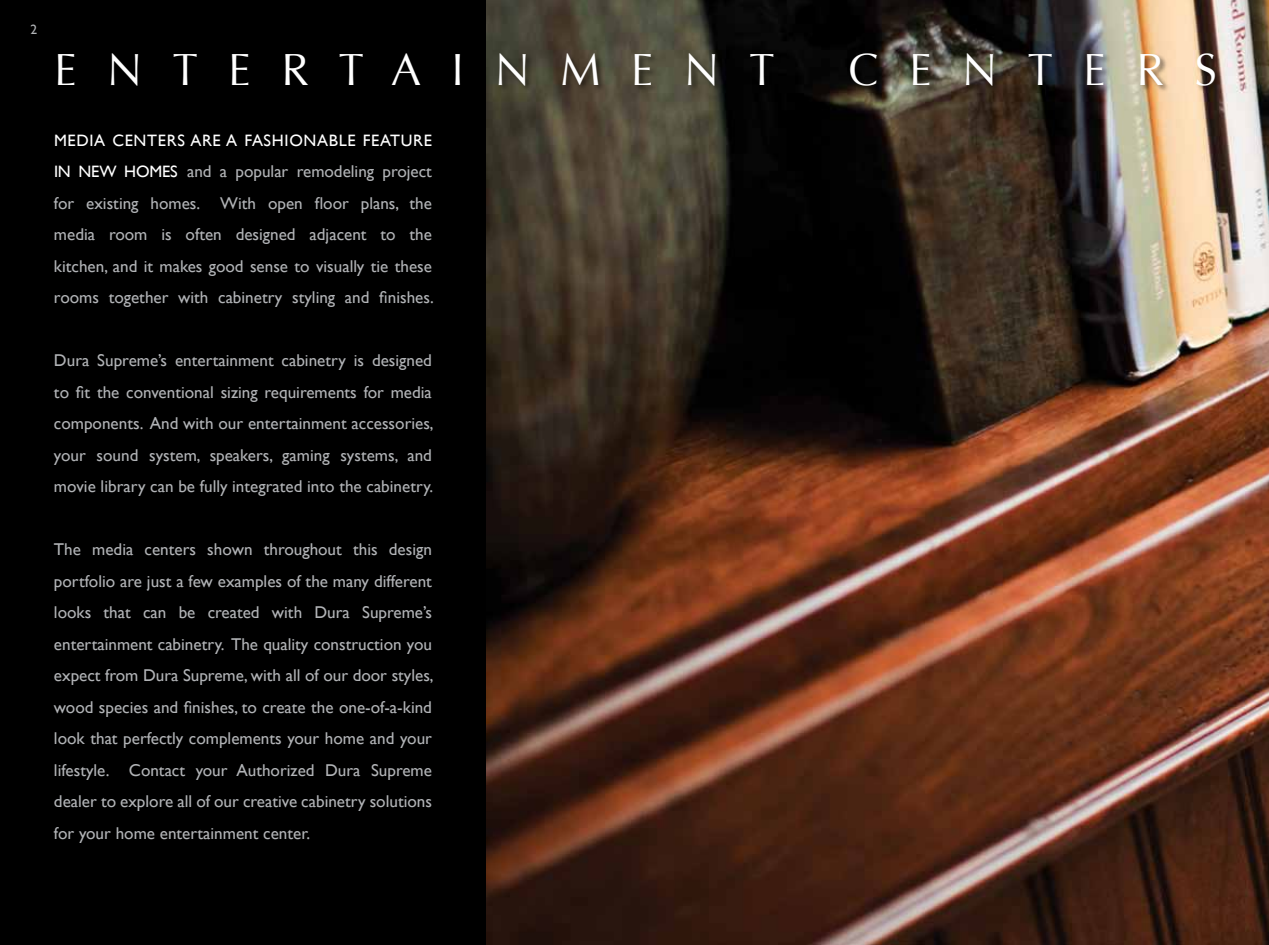
<style>
.page{position:relative;width:1269px;height:945px;background:#000}
.page>*{position:absolute;margin:0;border:0;box-sizing:border-box;transform-origin:0 0}
.t1{font:45px "Optima";letter-spacing:.68em;color:#fff}
.t2{font:17.1px/31.5px "Gill Sans";color:#b1b3b6;text-align:justify}
.t3{font:16.5px "Gill Sans";letter-spacing:.04em;color:#fff}
.t4{font:13.5px "Gill Sans";color:#b1b3b6}
.s1{font-size:16.5px;color:#fff}
</style>
<div class="page">
<img style="left:486px;top:0;width:783px;height:945px">
<div style="left:57px;top:52px;width:1166px;height:41px;background:#000;opacity:.5"></div>
<p class="t4" style="left:30px;top:22px;width:8px">2</p>
<h1 class="t1" style="left:54px;top:43px;width:722px">ENTERTAINMENT</h1>
<h1 class="t1" style="left:848px;top:43px;width:370px">CENTERS</h1>
<p class="t3" style="left:54px;top:131px;width:380px">MEDIA CENTERS ARE A FASHIONABLE FEATURE</p>
<p class="t2" style="left:54px;top:156px;width:381px"><span class="s1">IN NEW HOMES</span> and a popular remodeling project for existing homes. With open floor plans, the media room is often designed adjacent to the kitchen, and it makes good sense to visually tie these rooms together with cabinetry styling and finishes.</p>
<p class="t2" style="left:54px;top:345px;width:381px">Dura Supreme’s entertainment cabinetry is designed to fit the conventional sizing requirements for media components. And with our entertainment accessories, your sound system, speakers, gaming systems, and movie library can be fully integrated into the cabinetry.</p>
<p class="t2" style="left:54px;top:534px;width:381px">The media centers shown throughout this design portfolio are just a few examples of the many different looks that can be created with Dura Supreme’s entertainment cabinetry. The quality construction you expect from Dura Supreme, with all of our door styles, wood species and finishes, to create the one-of-a-kind look that perfectly complements your home and your lifestyle. Contact your Authorized Dura Supreme dealer to explore all of our creative cabinetry solutions for your home entertainment center.</p>
</div>
